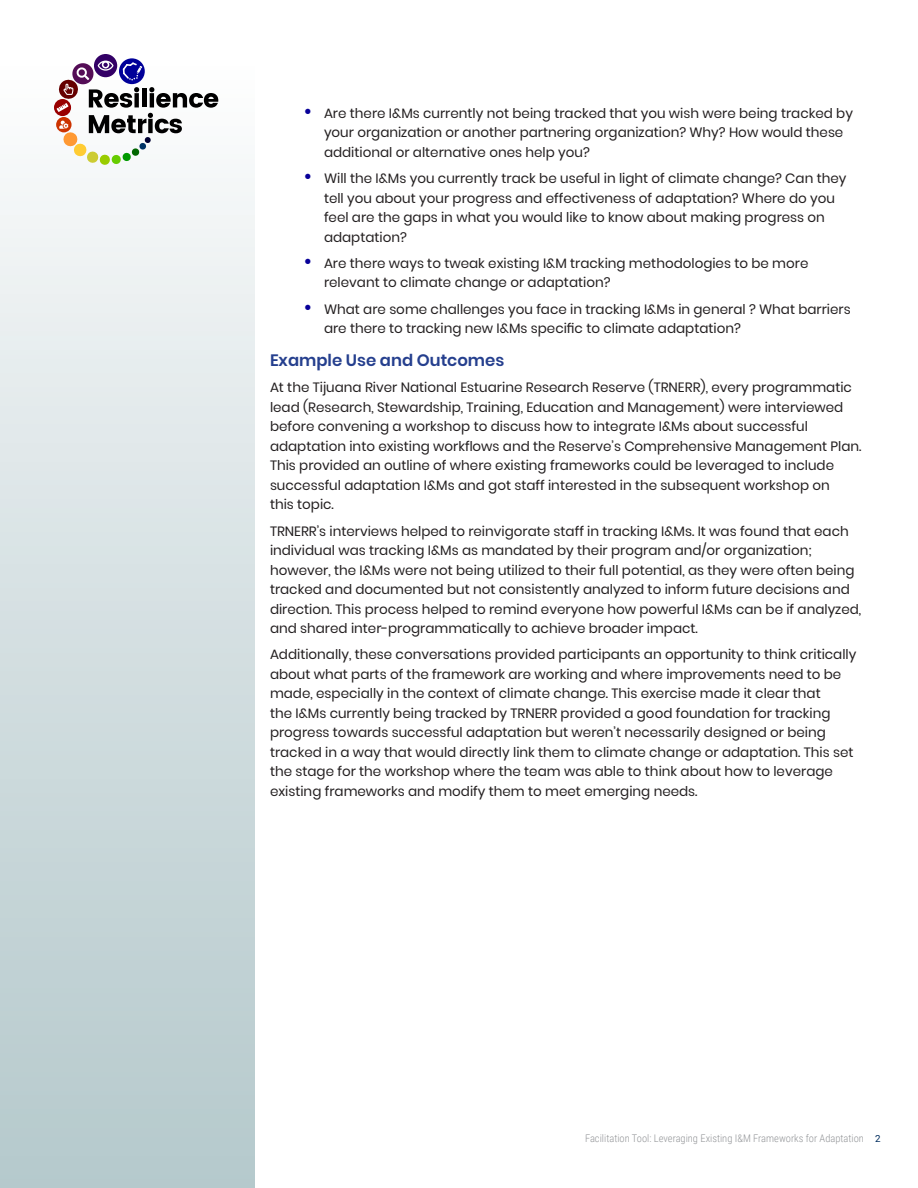
<style>
.page{position:relative;width:918px;height:1188px;background:#fff}
.page>*{position:absolute;margin:0;border:0;box-sizing:border-box;transform-origin:0 0}
.Subtitle{font:600 16.5px "Poppins";color:#253f8e}
.t1{font:13.5px/19.5px "Poppins";color:#231f20}
.t2{font:300 10.5px "Roboto Condensed";color:#939598}
.s1{color:#080099}
.s2{font-family:"Roboto";font-weight:400;font-size:9.75px;color:#002d5e}
</style>
<div class="page">
<div style="left:0;top:0;width:255px;height:1188px;background:linear-gradient(to bottom,#fff,#b2c7ca)"></div>
<div style="left:94px;top:54px;width:23px;height:23px;background:#306;border-radius:50%"></div>
<svg style="left:119px;top:58px;width:26px;height:26px"></svg>
<svg style="left:54px;top:99px;width:17px;height:17px"></svg>
<svg style="left:57px;top:61px;width:161px;height:105px"></svg>
<p class="t1" style="left:324px;top:103px;width:531px;text-indent:-20px"><span class="s1">•</span> Are there I&amp;Ms currently not being tracked that you wish were being tracked by your organization or another partnering organization? Why? How would these additional or alternative ones help you?</p>
<p class="t1" style="left:324px;top:169px;width:524px;text-indent:-20px"><span class="s1">•</span> Will the I&amp;Ms you currently track be useful in light of climate change? Can they tell you about your progress and effectiveness of adaptation? Where do you feel are the gaps in what you would like to know about making progress on adaptation?</p>
<p class="t1" style="left:324px;top:253px;width:486px;text-indent:-20px"><span class="s1">•</span> Are there ways to tweak existing I&amp;M tracking methodologies to be more relevant to climate change or adaptation?</p>
<p class="t1" style="left:324px;top:299px;width:528px;text-indent:-20px"><span class="s1">•</span> What are some challenges you face in tracking I&amp;Ms in general ? What barriers are there to tracking new I&amp;Ms specific to climate adaptation?</p>
<p class="Subtitle" style="left:270px;top:351px;width:236px">Example Use and Outcomes</p>
<p class="t1" style="left:270px;top:378px;width:593px">At the Tijuana River National Estuarine Research Reserve (TRNERR), every programmatic lead (Research, Stewardship, Training, Education and Management) were interviewed before convening a workshop to discuss how to integrate I&amp;Ms about successful adaptation into existing workflows and the Reserve’s Comprehensive Management Plan.<br>This provided an outline of where existing frameworks could be leveraged to include successful adaptation I&amp;Ms and got staff interested in the subsequent workshop on<br>this topic.</p>
<p class="t1" style="left:270px;top:521px;width:593px">TRNERR’s interviews helped to reinvigorate staff in tracking I&amp;Ms. It was found that each individual was tracking I&amp;Ms as mandated by their program and/or organization; however, the I&amp;Ms were not being utilized to their full potential, as they were often being tracked and documented but not consistently analyzed to inform future decisions and direction. This process helped to remind everyone how powerful I&amp;Ms can be if analyzed, and shared inter-programmatically to achieve broader impact.</p>
<p class="t1" style="left:270px;top:645px;width:588px">Additionally, these conversations provided participants an opportunity to think critically about what parts of the framework are working and where improvements need to be made, especially in the context of climate change. This exercise made it clear that<br>the I&amp;Ms currently being tracked by TRNERR provided a good foundation for tracking progress towards successful adaptation but weren’t necessarily designed or being tracked in a way that would directly link them to climate change or adaptation. This set the stage for the workshop where the team was able to think about how to leverage existing frameworks and modify them to meet emerging needs.</p>
<p class="t2" style="left:585px;top:1131px;width:297px">Facilitation Tool: Leveraging Existing I&amp;M Frameworks for Adaptation <span class="s2">2</span></p>
</div>
